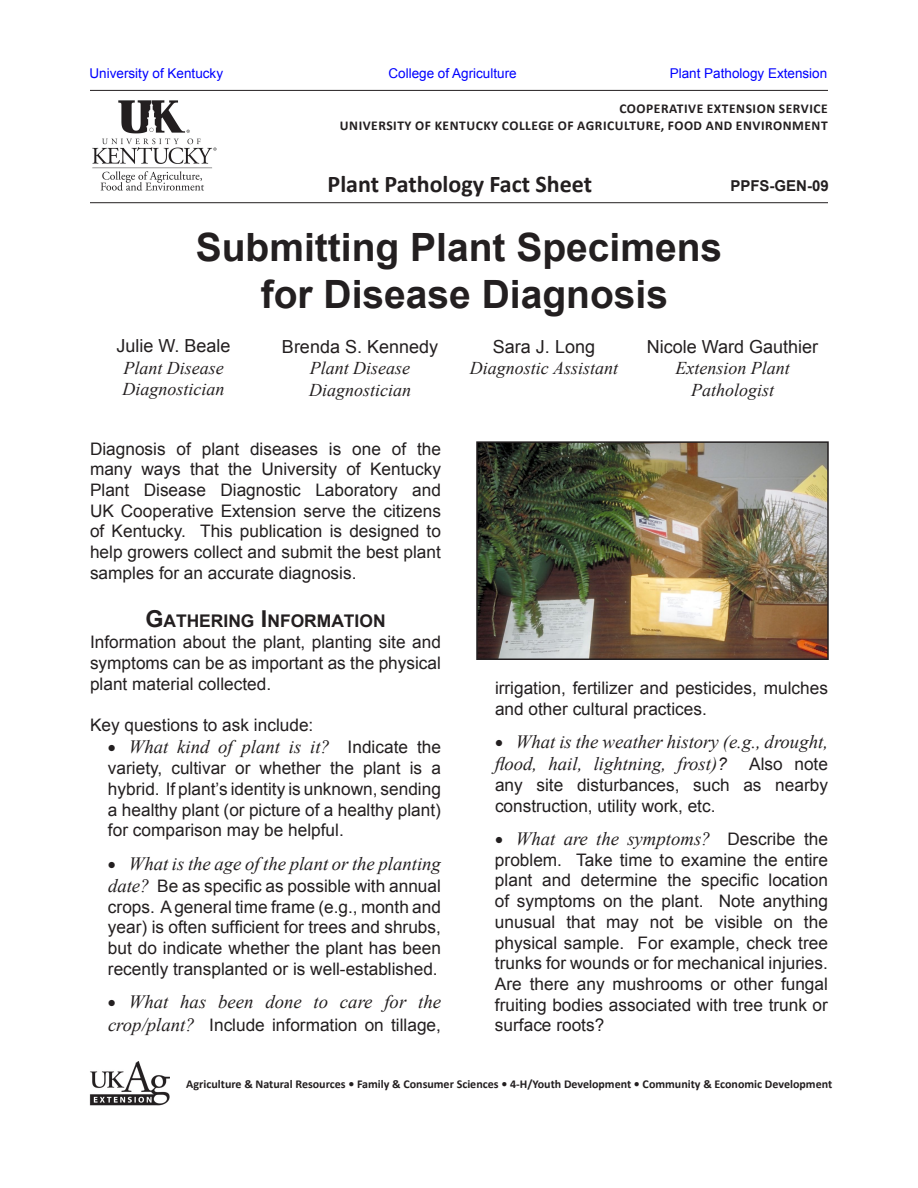
<style>
.page{position:relative;width:918px;height:1188px;background:#fff}
.page>*{position:absolute;margin:0;border:0;box-sizing:border-box;transform-origin:0 0}
.t1{font:700 39px/46.8px "Arial";color:#231f20;text-align:center}
.t2{font:700 24px "Calibri";color:#231f20}
.t3{font:italic 18.75px/22.5px "Times New Roman";color:#231f20}
.t4{font:italic 18px/21.6px "Times New Roman";color:#231f20}
.t5{font:18px "Arial";color:#231f20}
.t6{font:700 17.4px "Arial";color:#231f20}
.t7{font:17.25px/20.7px "Arial";color:#231f20;text-align:justify}
.t8{font:700 15px "Arial";color:#231f20}
.t9{font:700 13.5px "Calibri";letter-spacing:.04em;color:#231f20}
.t10{font:13.5px "Arial";color:#00f}
.t11{font:700 12px "Calibri";color:#231f20}
.s1{font-size:23.25px}
.s2{font-family:"Arial";font-style:normal;font-size:17.25px}
.s3{font-family:"Times New Roman";font-style:italic;font-size:18.75px}
.s4{font-family:"Arial";font-size:17.25px}
</style>
<div class="page">
<img style="left:92px;top:100px;width:124px;height:91px">
<img style="left:89px;top:1062px;width:81px;height:44px">
<hr style="left:90px;top:90px;width:738px;height:1px;background:#231f20">
<hr style="left:90px;top:202px;width:738px;height:1px;background:#231f20">
<img style="left:479px;top:444px;width:347px;height:213px">
<div style="left:476px;top:441px;width:353px;height:219px;border:2px solid #231f20"></div>
<p class="t10" style="left:90px;top:65px;width:135px">University of Kentucky</p>
<p class="t10" style="left:388px;top:65px;width:130px">College of Agriculture</p>
<p class="t10" style="left:670px;top:65px;width:159px">Plant Pathology Extension</p>
<p class="t9" style="left:619px;top:100px;width:210px">Cooperative Extension Service</p>
<p class="t9" style="left:340px;top:117px;width:136px">University of Kentuck</p>
<p class="t9" style="left:491px;top:117px;width:338px">y College of Agricu lture, Food and Environment</p>
<h2 class="t2" style="left:328px;top:168px;width:266px">Plant Pathology Fact Sheet</h2>
<h1 class="t1" style="left:196px;top:225px;width:528px">Submitting Plant Specimens for Disease Diagnosis</h1>
<p class="t8" style="left:730px;top:176px;width:100px">PPFS-GEN-09</p>
<p class="t5" style="left:117px;top:334px;width:116px">Julie W. Beale</p>
<p class="t4" style="left:123px;top:356px;width:104px">Plant Disease<br>Diagnostician</p>
<p class="t5" style="left:282px;top:335px;width:158px">Brenda S. Kennedy</p>
<p class="t4" style="left:309px;top:357px;width:104px">Plant Disease<br>Diagnostician</p>
<p class="t7" style="left:90px;top:438px;width:353px">Diagnosis of plant diseases is one of the many ways that the University of Kentucky Plant Disease Diagnostic Laboratory and UK Cooperative Extension serve the citizens of Kentucky. This publication is designed to help growers collect and submit the best plant samples for an accurate diagnosis.</p>
<p class="t6" style="left:145px;top:610px;width:242px"><span class="s1">G</span>ATHERING <span class="s1">I</span> NFORMATION</p>
<p class="t7" style="left:90px;top:632px;width:352px">Information about the plant, planting site and symptoms can be as important as the physical plant material collected.</p>
<p class="t7" style="left:90px;top:715px;width:225px">Key questions to ask include:</p>
<p class="t3" style="left:108px;top:736px;width:334px">• What kind of plant is it? <span class="s2">Indicate the</span></p>
<p class="t7" style="left:108px;top:758px;width:334px">variety, cultivar or whether the plant is a hybrid. If plant’s identity is unknown, sending a healthy plant (or picture of a healthy plant) for comparison may be helpful.</p>
<p class="t3" style="left:108px;top:852px;width:334px">• What is the age of the plant or the planting</p>
<p class="t7" style="left:108px;top:876px;width:334px"><span class="s3">date?</span> Be as specific as possible with annual crops. A general time frame (e.g., month and year) is often sufficient for trees and shrubs, but do indicate whether the plant has been recently transplanted or is well-established.</p>
<p class="t3" style="left:108px;top:990px;width:335px">• What has been done to care for the</p>
<p class="t7" style="left:108px;top:1014px;width:334px"><span class="s3">crop/plant?</span> Include information on tillage,</p>
<p class="t5" style="left:493px;top:335px;width:104px">Sara J. Long</p>
<p class="t4" style="left:470px;top:357px;width:150px">Diagnostic Assistant</p>
<p class="t5" style="left:647px;top:335px;width:173px">Nicole Ward Gauthier</p>
<p class="t4" style="left:675px;top:357px;width:116px;text-align:center">Extension Plant<br>Pathologist</p>
<p class="t7" style="left:495px;top:678px;width:334px">irrigation, fertilizer and pesticides, mulches and other cultural practices.</p>
<p class="t3" style="left:495px;top:730px;width:335px">• What is the weather history (e.g., drought, flood, hail, lightning, frost)<span class="s4">?</span></p>
<p class="t7" style="left:495px;top:754px;width:334px;text-indent:254px">Also note any site disturbances, such as nearby construction, utility work, etc.</p>
<p class="t3" style="left:495px;top:827px;width:334px">• What are the symptoms? <span class="s2">Describe the</span></p>
<p class="t7" style="left:495px;top:850px;width:335px">problem. Take time to examine the entire plant and determine the specific location of symptoms on the plant. Note anything unusual that may not be visible on the physical sample. For example, check tree trunks for wounds or for mechanical injuries.<br>Are there any mushrooms or other fungal fruiting bodies associated with tree trunk or surface roots?</p>
<p class="t11" style="left:186px;top:1076px;width:647px">Agriculture &amp; Natural Resources • Family &amp; Consumer Sciences • 4-H/Youth Development • Community &amp; Economic Development</p>
</div>
